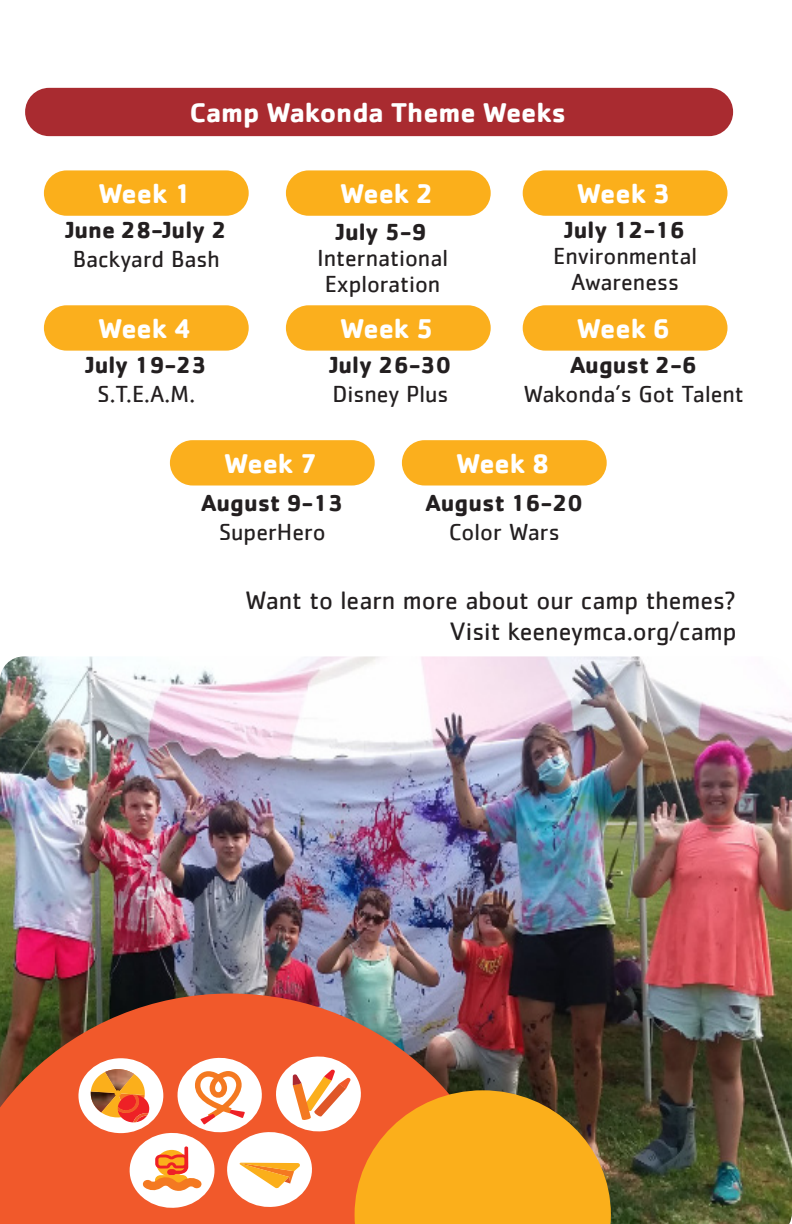
<style>
.page{position:relative;width:792px;height:1224px;background:#fff}
.page>*{position:absolute;margin:0;border:0;box-sizing:border-box;transform-origin:0 0}
.t1{font:700 28px "Cachet";color:#fff}
.t2{font:26px/31.2px "Cachet";color:#231f20;text-align:right}
.t3{font:24px/26px "Cachet";color:#231f20;text-align:center}
.t4{font:700 24px "Cachet";color:#231f20}
</style>
<div class="page">
<img style="left:0;top:656px;width:792px;height:568px">
<div style="left:25px;top:88px;width:708px;height:48px;background:#a92b30;border-radius:24px"></div>
<div style="left:523px;top:170px;width:205px;height:46px;background:#fbaf1b;border-radius:23px"></div>
<div style="left:523px;top:305px;width:205px;height:46px;background:#fbaf1d;border-radius:23px"></div>
<div style="left:44px;top:170px;width:205px;height:46px;background:#fbaf1b;border-radius:23px"></div>
<div style="left:44px;top:305px;width:205px;height:46px;background:#fbaf1d;border-radius:23px"></div>
<div style="left:170px;top:440px;width:205px;height:46px;background:#fbaf1d;border-radius:23px"></div>
<div style="left:286px;top:170px;width:205px;height:46px;background:#fbaf1b;border-radius:23px"></div>
<div style="left:286px;top:305px;width:205px;height:46px;background:#fbaf1d;border-radius:23px"></div>
<div style="left:402px;top:440px;width:205px;height:46px;background:#fbaf1d;border-radius:23px"></div>
<img style="left:0;top:994px;width:513px;height:230px">
<div style="left:78px;top:1058px;width:86px;height:75px;background:#fff;border-radius:50%"></div>
<svg style="left:90px;top:1050px;width:521px;height:174px"></svg>
<p class="t1" style="left:190px;top:94px;width:378px">Camp Wakonda Theme Weeks</p>
<p class="t1" style="left:98px;top:175px;width:95px">Week 1</p>
<p class="t4" style="left:66px;top:215px;width:163px">June 28-July 2</p>
<p class="t3" style="left:73px;top:246px;width:149px">Backyard Bash</p>
<p class="t1" style="left:98px;top:310px;width:95px">Week 4</p>
<p class="t4" style="left:86px;top:350px;width:122px">July 19-23</p>
<p class="t3" style="left:98px;top:381px;width:99px">S.T.E.A.M.</p>
<p class="t1" style="left:340px;top:175px;width:95px">Week 2</p>
<p class="t4" style="left:336px;top:217px;width:92px">July 5-9</p>
<p class="t3" style="left:317px;top:245px;width:133px">International<br>Exploration</p>
<p class="t1" style="left:340px;top:310px;width:95px">Week 5</p>
<p class="t4" style="left:330px;top:350px;width:123px">July 26-30</p>
<p class="t3" style="left:332px;top:381px;width:118px">Disney Plus</p>
<p class="t1" style="left:577px;top:175px;width:95px">Week 3</p>
<p class="t4" style="left:565px;top:215px;width:122px">July 12-16</p>
<p class="t3" style="left:553px;top:243px;width:146px">Environmental<br>Awareness</p>
<p class="t1" style="left:577px;top:310px;width:95px">Week 6</p>
<p class="t4" style="left:570px;top:350px;width:129px">August 2-6</p>
<p class="t3" style="left:523px;top:381px;width:222px">Wakonda’s Got Talent</p>
<p class="t1" style="left:224px;top:445px;width:95px">Week 7</p>
<p class="t4" style="left:201px;top:487px;width:143px">August 9-13</p>
<p class="t3" style="left:219px;top:518px;width:108px">SuperHero</p>
<p class="t1" style="left:456px;top:445px;width:95px">Week 8</p>
<p class="t4" style="left:426px;top:487px;width:159px">August 16-20</p>
<p class="t3" style="left:449px;top:518px;width:112px">Color Wars</p>
<p class="t2" style="left:245px;top:584px;width:493px">Want to learn more about our camp themes?<br>Visit keeneymca.org/camp</p>
</div>
